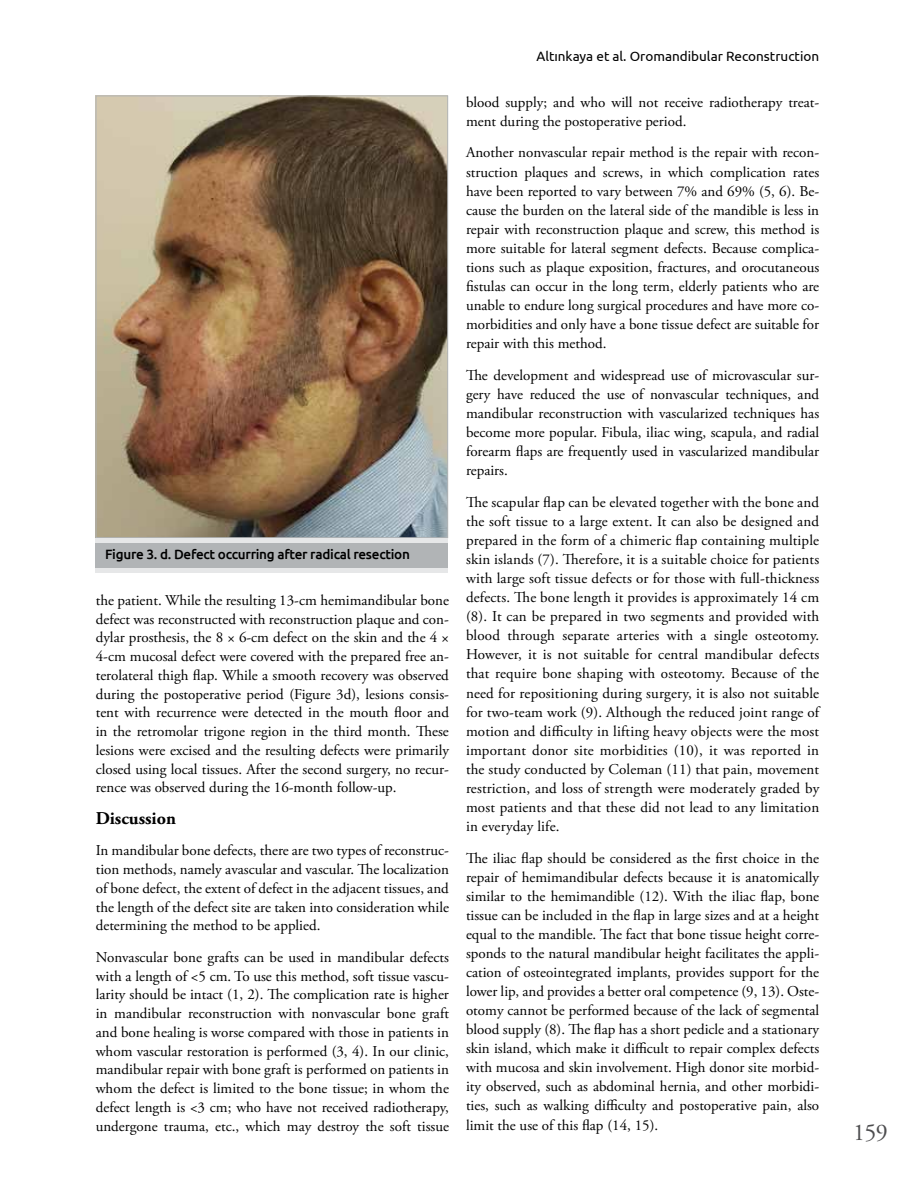
<style>
.page{position:relative;width:915px;height:1191px;background:#fff}
.page>*{position:absolute;margin:0;border:0;box-sizing:border-box;transform-origin:0 0}
.t1{font:24px "Adobe Garamond Pro";color:#4d4d4f}
.t2{font:700 18px "Adobe Garamond Pro";color:#000}
.t3{font:15px/19px "Adobe Garamond Pro";color:#000;text-align:justify}
.t4{font:500 13.5px "Ubuntu";letter-spacing:-.02em;color:#000}
.t5{font:13.5px "Ubuntu";color:#000}
</style>
<div class="page">
<img style="left:98px;top:98px;width:348px;height:438px">
<div style="left:96px;top:96px;width:352px;height:442px;border:1px solid #b1b4b6"></div>
<div style="left:96px;top:542px;width:352px;height:26px;background:#b1b4b6"></div>
<hr style="left:96px;top:538px;width:352px;height:4px;background:#e6e7e8">
<hr style="left:96px;top:568px;width:352px;height:4px;background:#e6e7e8">
<p class="t4" style="left:105px;top:545px;width:306px">Figure 3. d. Defect occurring after radical resection</p>
<p class="t3" style="left:96px;top:591px;width:354px">the patient. While the resulting 13-cm hemimandibular bone defect was reconstructed with reconstruction plaque and con&shy;dylar prosthesis, the 8 × 6-cm defect on the skin and the 4 × 4-cm mucosal defect were covered with the prepared free an&shy;terolateral thigh flap. While a smooth recovery was observed during the postoperative period (Figure 3d), lesions consis&shy;tent with recurrence were detected in the mouth floor and in the retromolar trigone region in the third month. These lesions were excised and the resulting defects were primarily closed using local tissues. After the second surgery, no recur&shy;rence was observed during the 16-month follow-up.</p>
<p class="t2" style="left:96px;top:807px;width:82px">Discussion</p>
<p class="t3" style="left:96px;top:841px;width:354px">In mandibular bone defects, there are two types of reconstruc&shy;tion methods, namely avascular and vascular. The localization of bone defect, the extent of defect in the adjacent tissues, and the length of the defect site are taken into consideration while determining the method to be applied.</p>
<p class="t3" style="left:96px;top:948px;width:354px">Nonvascular bone grafts can be used in mandibular defects with a length of &lt;5 cm. To use this method, soft tissue vascu&shy;larity should be intact (1, 2). The complication rate is higher in mandibular reconstruction with nonvascular bone graft and bone healing is worse compared with those in patients in whom vascular restoration is performed (3, 4). In our clinic, mandibular repair with bone graft is performed on patients in whom the defect is limited to the bone tissue; in whom the defect length is &lt;3 cm; who have not received radiotherapy, undergone trauma, etc., which may destroy the soft tissue</p>
<p class="t5" style="left:536px;top:48px;width:284px">Altınkaya et al. Oromandibular Reconstruction</p>
<p class="t3" style="left:466px;top:93px;width:354px">blood supply; and who will not receive radiotherapy treat&shy;ment during the postoperative period.</p>
<p class="t3" style="left:466px;top:144px;width:354px">Another nonvascular repair method is the repair with recon&shy;struction plaques and screws, in which complication rates have been reported to vary between 7% and 69% (5, 6). Be&shy;cause the burden on the lateral side of the mandible is less in repair with reconstruction plaque and screw, this method is more suitable for lateral segment defects. Because complica&shy;tions such as plaque exposition, fractures, and orocutaneous fistulas can occur in the long term, elderly patients who are unable to endure long surgical procedures and have more co&shy;morbidities and only have a bone tissue defect are suitable for repair with this method.</p>
<p class="t3" style="left:466px;top:366px;width:354px">The development and widespread use of microvascular sur&shy;gery have reduced the use of nonvascular techniques, and mandibular reconstruction with vascularized techniques has become more popular. Fibula, iliac wing, scapula, and radial forearm flaps are frequently used in vascularized mandibular repairs.</p>
<p class="t3" style="left:466px;top:493px;width:354px">The scapular flap can be elevated together with the bone and the soft tissue to a large extent. It can also be designed and prepared in the form of a chimeric flap containing multiple skin islands (7). Therefore, it is a suitable choice for patients with large soft tissue defects or for those with full-thickness defects. The bone length it provides is approximately 14 cm (8). It can be prepared in two segments and provided with blood through separate arteries with a single osteotomy.<br>However, it is not suitable for central mandibular defects that require bone shaping with osteotomy. Because of the need for repositioning during surgery, it is also not suitable for two-team work (9). Although the reduced joint range of motion and difficulty in lifting heavy objects were the most important donor site morbidities (10), it was reported in the study conducted by Coleman (11) that pain, movement restriction, and loss of strength were moderately graded by most patients and that these did not lead to any limitation in everyday life.</p>
<p class="t3" style="left:466px;top:849px;width:354px">The iliac flap should be considered as the first choice in the repair of hemimandibular defects because it is anatomically similar to the hemimandible (12). With the iliac flap, bone tissue can be included in the flap in large sizes and at a height equal to the mandible. The fact that bone tissue height corre&shy;sponds to the natural mandibular height facilitates the appli&shy;cation of osteointegrated implants, provides support for the lower lip, and provides a better oral competence (9, 13). Oste&shy;otomy cannot be performed because of the lack of segmental blood supply (8). The flap has a short pedicle and a stationary skin island, which make it difficult to repair complex defects with mucosa and skin involvement. High donor site morbid&shy;ity observed, such as abdominal hernia, and other morbidi&shy;ties, such as walking difficulty and postoperative pain, also limit the use of this flap (14, 15).</p>
<h1 class="t1" style="left:853px;top:1118px;width:36px">159</h1>
</div>
